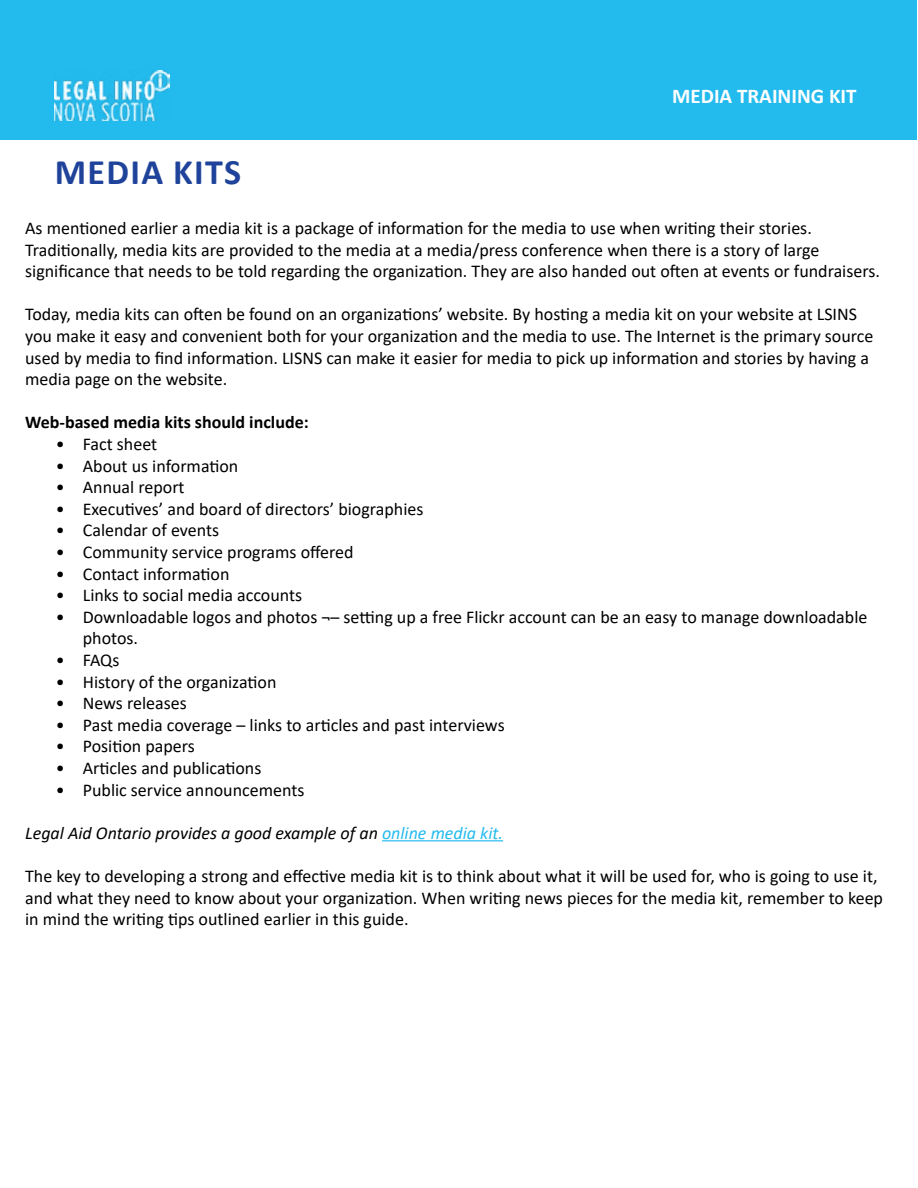
<style>
.page{position:relative;width:918px;height:1188px;background:#fff}
.page>*{position:absolute;margin:0;border:0;box-sizing:border-box;transform-origin:0 0}
.t1{font:700 36px "Calibri";letter-spacing:.04em;color:#1f439b}
.t2{font:700 21px "Calibri";color:#fff}
.t3{font:18px/21.6px "Calibri";color:#000}
.t4{font:italic 18px "Calibri";color:#000}
.t5{font:700 18px "Calibri";color:#000}
.s1{color:#23bbee}
</style>
<div class="page">
<div style="left:1px;top:0;width:916px;height:140px;background:#23bbee"></div>
<img style="left:54px;top:70px;width:116px;height:50px">
<hr style="left:382px;top:840px;width:121px;height:1px;background:#23bbee">
<h1 class="t1" style="left:55px;top:147px;width:188px">MEDIA KITS</h1>
<p class="t2" style="left:672px;top:81px;width:186px">MEDIA TRAINING KIT</p>
<p class="t3" style="left:25px;top:217px;width:856px">As mentioned earlier a media kit is a package of information for the media to use when writing their stories.<br>Traditionally, media kits are provided to the media at a media/press conference when there is a story of large significance that needs to be told regarding the organization. They are also handed out often at events or fundraisers.</p>
<p class="t3" style="left:25px;top:303px;width:850px">Today, media kits can often be found on an organizations’ website. By hosting a media kit on your website at LSINS you make it easy and convenient both for your organization and the media to use. The Internet is the primary source used by media to find information. LISNS can make it easier for media to pick up information and stories by having a media page on the website.</p>
<p class="t5" style="left:25px;top:410px;width:285px">Web-based media kits should include:</p>
<p class="t3" style="left:56px;top:433px;width:103px">• Fact sheet</p>
<p class="t3" style="left:56px;top:454px;width:184px">• About us information</p>
<p class="t3" style="left:56px;top:476px;width:130px">• Annual report</p>
<p class="t3" style="left:56px;top:498px;width:369px">• Executives’ and board of directors’ biographies</p>
<p class="t3" style="left:56px;top:519px;width:165px">• Calendar of events</p>
<p class="t3" style="left:56px;top:541px;width:299px">• Community service programs offered</p>
<p class="t3" style="left:56px;top:562px;width:175px">• Contact information</p>
<p class="t3" style="left:56px;top:584px;width:248px">• Links to social media accounts</p>
<p class="t3" style="left:83px;top:606px;width:786px;text-indent:-27px">• Downloadable logos and photos ¬– setting up a free Flickr account can be an easy to manage downloadable photos.</p>
<p class="t3" style="left:56px;top:649px;width:65px">• FAQs</p>
<p class="t3" style="left:56px;top:670px;width:222px">• History of the organization</p>
<p class="t3" style="left:56px;top:692px;width:133px">• News releases</p>
<p class="t3" style="left:56px;top:714px;width:450px">• Past media coverage – links to articles and past interviews</p>
<p class="t3" style="left:56px;top:735px;width:141px">• Position papers</p>
<p class="t3" style="left:56px;top:757px;width:207px">• Articles and publications</p>
<p class="t3" style="left:56px;top:778px;width:250px">• Public service announcements</p>
<p class="t4" style="left:25px;top:820px;width:479px">Legal Aid Ontario provides a good example of an <span class="s1">online media kit.</span></p>
<p class="t3" style="left:25px;top:865px;width:859px">The key to developing a strong and effective media kit is to think about what it will be used for, who is going to use it, and what they need to know about your organization. When writing news pieces for the media kit, remember to keep in mind the writing tips outlined earlier in this guide.</p>
</div>
